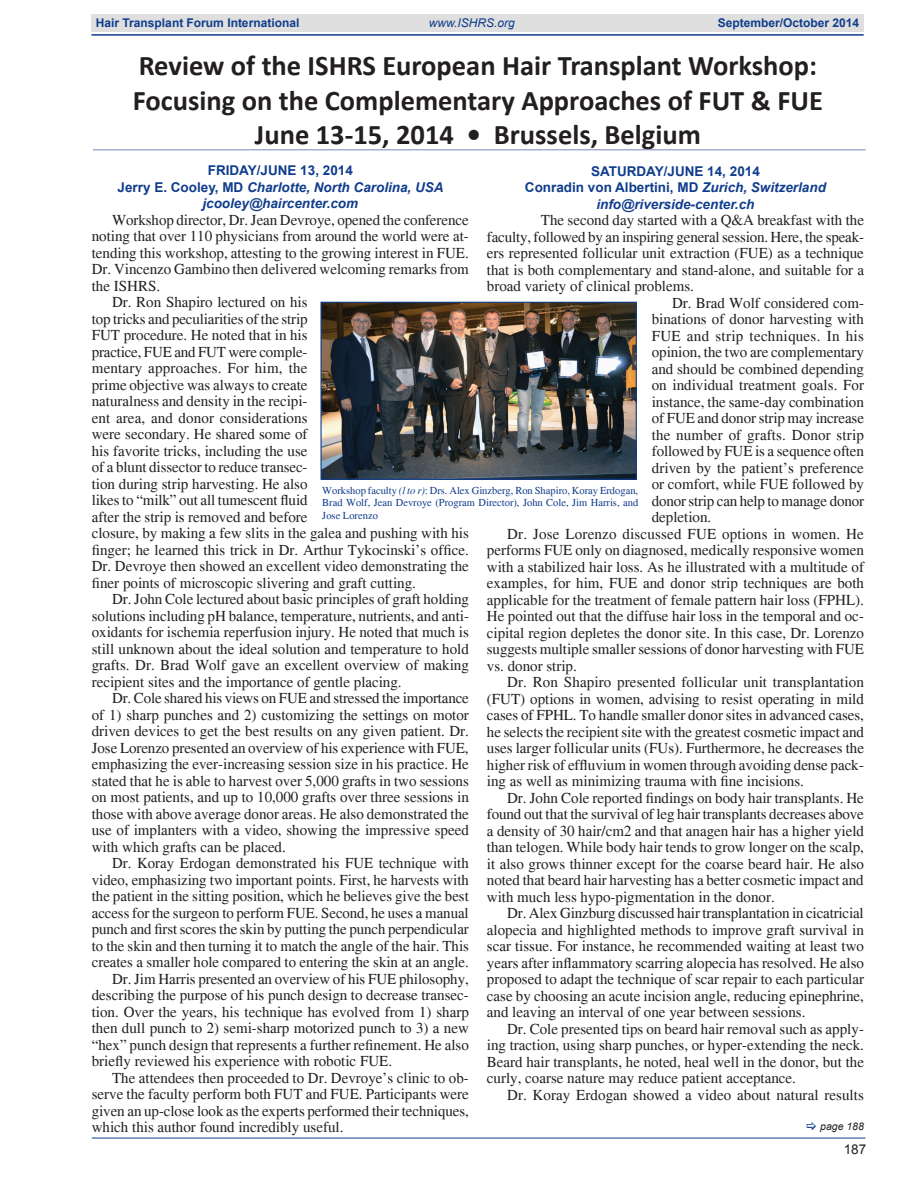
<style>
.page{position:relative;width:918px;height:1188px;background:#fff}
.page>*{position:absolute;margin:0;border:0;box-sizing:border-box;transform-origin:0 0}
.t1{font:700 28.5px/34.2px "Calibri";color:#231f20}
.Body_text{font:15px/16.5px "Times";color:#231f20;text-align:justify}
.Subhead_2{font:italic 700 13.5px "Arial";color:#103d8c}
.Subhead_2-2{font:700 13.5px "Arial";color:#103d8c}
.t2{font:13.5px "Arial";color:#231f20}
.t3{font:700 12px "Arial";color:#103d8c}
.t4{font:italic 12px "Arial";color:#103d8c}
.t5{font:10.5px/12.6px "Times";color:#103d8c;text-align:justify}
.t6{font:italic 10.5px "Arial";color:#231f20}
.s1{font-style:normal}
.s2{font-style:italic}
</style>
<div class="page">
<hr style="left:92px;top:1138px;width:773px;height:1px;background:#103d8c">
<div style="left:91px;top:15px;width:773px;height:17px;background:#dfdfdf"></div>
<hr style="left:91px;top:34px;width:773px;height:2px;background:#103d8c">
<hr style="left:93px;top:150px;width:772px;height:1px;background:#7d84ba">
<img style="left:322px;top:304px;width:313px;height:174px">
<div style="left:320px;top:302px;width:317px;height:178px;border:1px solid #103d8c"></div>
<p class="t3" style="left:96px;top:15px;width:205px">Hair Transplant Forum International</p>
<p class="t4" style="left:429px;top:15px;width:88px">www.ISHRS.org</p>
<p class="t3" style="left:718px;top:15px;width:143px">September/October 2014</p>
<p class="t1" style="left:133px;top:49px;width:692px">Review of the ISHRS European Hair Transplant Workshop:<br>Focusing on the Complementary Approaches of FUT &amp; FUE</p>
<p class="t1" style="left:255px;top:117px;width:447px">June 13-15, 2014 • Brussels, Belgium</p>
<p class="Subhead_2-2" style="left:208px;top:161px;width:147px">FRIDAY/JUNE 13, 2014</p>
<p class="Subhead_2" style="left:118px;top:178px;width:328px"><span class="s1">Jerry E. Cooley, MD</span> Charlotte, North Carolina, USA</p>
<p class="Subhead_2" style="left:202px;top:195px;width:157px">jcooley@haircenter.com</p>
<p class="Body_text" style="left:92px;top:211px;width:379px;text-indent:20px">Workshop director, Dr. Jean Devroye, opened the conference noting that over 110 physicians from around the world were at&shy;tending this workshop, attesting to the growing interest in FUE.<br>Dr. Vincenzo Gambino then delivered welcoming remarks from the ISHRS.</p>
<p class="Body_text" style="left:92px;top:294px;width:379px;text-align:left;text-indent:20px">Dr. Ron Shapiro lectured on his<br>top tricks and peculiarities of the strip<br>FUT procedure. He noted that in his<br>practice, FUE and FUT were comple-<br>mentary approaches. For him, the<br>prime objective was always to create<br>naturalness and density in the recipi-<br>ent area, and donor considerations<br>were secondary. He shared some of<br>his favorite tricks, including the use<br>of a blunt dissector to reduce transec-<br>tion during strip harvesting. He also<br>likes to “milk” out all tumescent fluid<br>after the strip is removed and before<br>closure, by making a few slits in the galea and pushing with his finger; he learned this trick in Dr. Arthur Tykocinski’s office.<br>Dr. Devroye then showed an excellent video demonstrating the finer points of microscopic slivering and graft cutting.</p>
<p class="Body_text" style="left:92px;top:591px;width:379px;text-indent:20px">Dr. John Cole lectured about basic principles of graft holding solutions including pH balance, temperature, nutrients, and anti&shy;oxidants for ischemia reperfusion injury. He noted that much is still unknown about the ideal solution and temperature to hold grafts. Dr. Brad Wolf gave an excellent overview of making recipient sites and the importance of gentle placing.</p>
<p class="Body_text" style="left:92px;top:690px;width:379px;text-indent:20px">Dr. Cole shared his views on FUE and stressed the importance of 1) sharp punches and 2) customizing the settings on motor driven devices to get the best results on any given patient. Dr.<br>Jose Lorenzo presented an overview of his experience with FUE, emphasizing the ever-increasing session size in his practice. He stated that he is able to harvest over 5,000 grafts in two sessions on most patients, and up to 10,000 grafts over three sessions in those with above average donor areas. He also demonstrated the use of implanters with a video, showing the impressive speed with which grafts can be placed.</p>
<p class="Body_text" style="left:92px;top:855px;width:379px;text-indent:20px">Dr. Koray Erdogan demonstrated his FUE technique with video, emphasizing two important points. First, he harvests with the patient in the sitting position, which he believes give the best access for the surgeon to perform FUE. Second, he uses a manual punch and first scores the skin by putting the punch perpendicular to the skin and then turning it to match the angle of the hair. This creates a smaller hole compared to entering the skin at an angle.</p>
<p class="Body_text" style="left:92px;top:970px;width:379px;text-indent:20px">Dr. Jim Harris presented an overview of his FUE philosophy, describing the purpose of his punch design to decrease transec&shy;tion. Over the years, his technique has evolved from 1) sharp then dull punch to 2) semi-sharp motorized punch to 3) a new “hex” punch design that represents a further refinement. He also briefly reviewed his experience with robotic FUE.</p>
<p class="Body_text" style="left:92px;top:1069px;width:379px;text-indent:20px">The attendees then proceeded to Dr. Devroye’s clinic to ob&shy;serve the faculty perform both FUT and FUE. Participants were given an up-close look as the experts performed their techniques, which this author found incredibly useful.</p>
<p class="Subhead_2-2" style="left:591px;top:162px;width:170px">SATURDAY/JUNE 14, 2014</p>
<p class="Subhead_2-2" style="left:525px;top:179px;width:303px">Conradin von Albertini, MD <span class="s2">Zurich, Switzerland</span></p>
<p class="Subhead_2" style="left:596px;top:195px;width:159px">info@riverside-center.ch</p>
<p class="Body_text" style="left:487px;top:212px;width:379px;text-indent:54px">The second day started with a Q&amp;A breakfast with the faculty, followed by an inspiring general session. Here, the speak&shy;ers represented follicular unit extraction (FUE) as a technique that is both complementary and stand-alone, and suitable for a broad variety of clinical problems.</p>
<p class="Body_text" style="left:652px;top:295px;width:214px;text-indent:20px">Dr. Brad Wolf considered com&shy;binations of donor harvesting with FUE and strip techniques. In his opinion, the two are complementary and should be combined depending on individual treatment goals. For instance, the same-day combination of FUE and donor strip may increase the number of grafts. Donor strip followed by FUE is a sequence often driven by the patient’s preference or comfort, while FUE followed by donor strip can help to manage donor depletion.</p>
<p class="Body_text" style="left:487px;top:526px;width:379px;text-indent:20px">Dr. Jose Lorenzo discussed FUE options in women. He performs FUE only on diagnosed, medically responsive women with a stabilized hair loss. As he illustrated with a multitude of examples, for him, FUE and donor strip techniques are both applicable for the treatment of female pattern hair loss (FPHL).<br>He pointed out that the diffuse hair loss in the temporal and oc&shy;cipital region depletes the donor site. In this case, Dr. Lorenzo suggests multiple smaller sessions of donor harvesting with FUE vs. donor strip.</p>
<p class="Body_text" style="left:487px;top:674px;width:379px;text-indent:20px">Dr. Ron Shapiro presented follicular unit transplantation (FUT) options in women, advising to resist operating in mild cases of FPHL. To handle smaller donor sites in advanced cases, he selects the recipient site with the greatest cosmetic impact and uses larger follicular units (FUs). Furthermore, he decreases the higher risk of effluvium in women through avoiding dense pack&shy;ing as well as minimizing trauma with fine incisions.</p>
<p class="Body_text" style="left:487px;top:790px;width:379px;text-indent:20px">Dr. John Cole reported findings on body hair transplants. He found out that the survival of leg hair transplants decreases above a density of 30 hair/cm2 and that anagen hair has a higher yield than telogen. While body hair tends to grow longer on the scalp, it also grows thinner except for the coarse beard hair. He also noted that beard hair harvesting has a better cosmetic impact and with much less hypo-pigmentation in the donor.</p>
<p class="Body_text" style="left:487px;top:905px;width:379px;text-indent:20px">Dr. Alex Ginzburg discussed hair transplantation in cicatricial alopecia and highlighted methods to improve graft survival in scar tissue. For instance, he recommended waiting at least two years after inflammatory scarring alopecia has resolved. He also proposed to adapt the technique of scar repair to each particular case by choosing an acute incision angle, reducing epinephrine, and leaving an interval of one year between sessions.</p>
<p class="Body_text" style="left:487px;top:1021px;width:379px;text-indent:20px">Dr. Cole presented tips on beard hair removal such as apply&shy;ing traction, using sharp punches, or hyper-extending the neck.<br>Beard hair transplants, he noted, heal well in the donor, but the curly, coarse nature may reduce patient acceptance.</p>
<p class="Body_text" style="left:507px;top:1087px;width:358px">Dr. Koray Erdogan showed a video about natural results</p>
<p class="t6" style="left:820px;top:1119px;width:45px">page 188</p>
<p class="t5" style="left:322px;top:484px;width:318px">Workshop faculty <span class="s2">(l to r)</span>: Drs. Alex Ginzberg, Ron Shapiro, Koray Erdogan, Brad Wolf, Jean Devroye (Program Director), John Cole, Jim Harris, and Jose Lorenzo</p>
<p class="t2" style="left:844px;top:1140px;width:24px">187</p>
</div>
